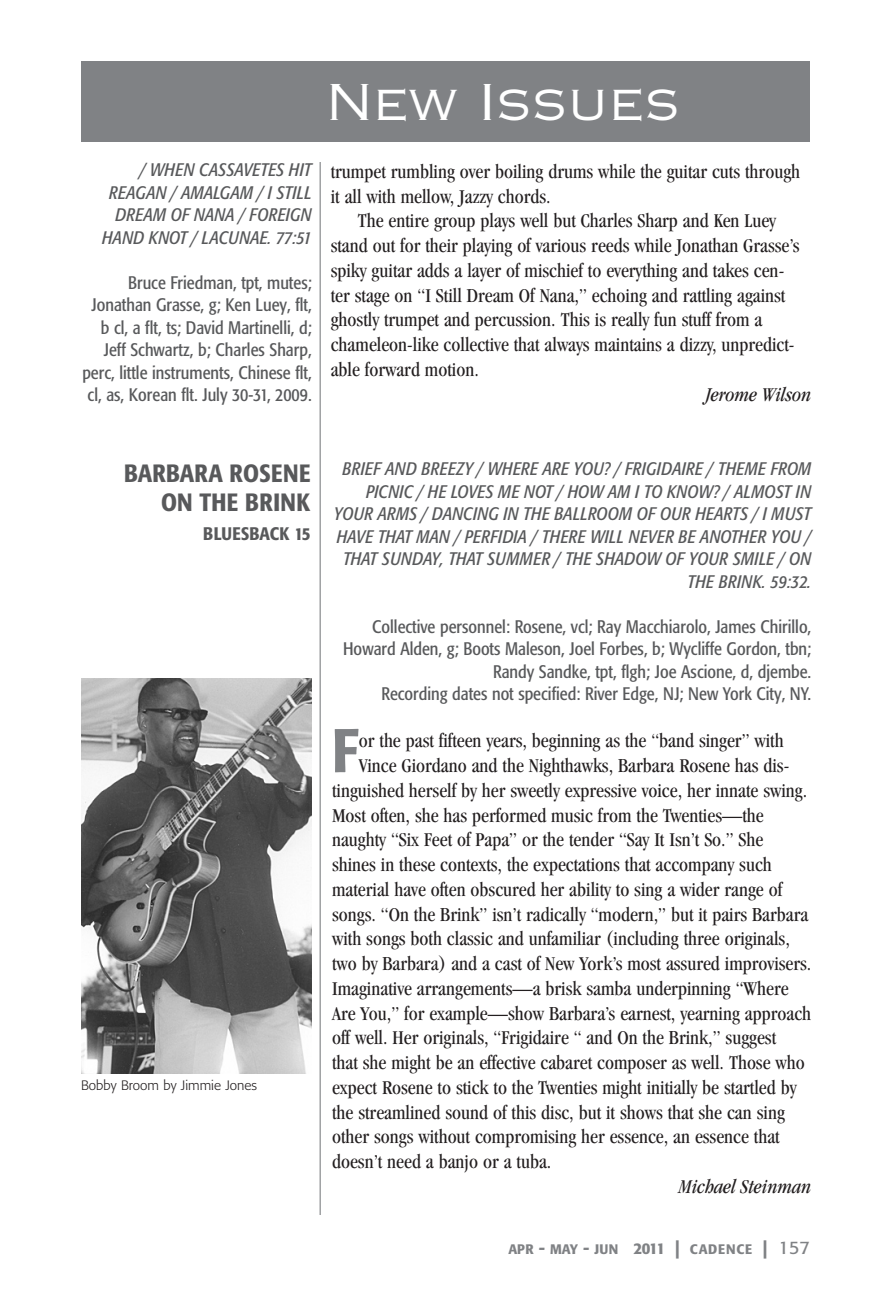
<style>
.page{position:relative;width:891px;height:1296px;background:#fff}
.page>*{position:absolute;margin:0;border:0;box-sizing:border-box;transform-origin:0 0}
.CD_Review_Drop_Cap{font:500 condensed 61.2px "Formata";color:#808285}
.t1{font:49.5px "Copperplate Thirty Two AB";color:#fff}
.CD_Artist{font:500 condensed 24.75px "Formata";letter-spacing:.01em;color:#58595b}
.CD_Title{font:500 condensed 24.75px "Formata";letter-spacing:.02em;color:#58595b}
.CD_Review_Drop_Cap-2{font:condensed 20.25px "Garamond";color:#231f20}
.CD_Review_text{font:condensed 20.25px/24.8px "Garamond";color:#231f20}
.CD_Review_Author{font:italic condensed 20.25px "Garamond";color:#231f20}
.CD_Personnel{font:condensed 18px/22.5px "Formata";color:#58595b;text-align:right}
.CD_Tune_Titles{font:italic condensed 18px "Formata";color:#58595b}
.CD_Label{font:500 condensed 18px "Formata";letter-spacing:.01em;color:#58595b}
.t2{font:500 condensed 13.72px "Formata";letter-spacing:.03em;color:#808285;scale:1.11 1}
.photo_credit{font:300 13.5px "Formata";color:#231f20}
.s1{font-size:18.22px}
.s2{font-size:16.2px}
.s3{font-weight:400;font-stretch:normal;font-size:18px}
</style>
<div class="page">
<div style="left:81px;top:61px;width:729px;height:81px;background:#808285"></div>
<hr style="left:320px;top:162px;width:1px;height:1053px;background:#808285">
<img style="left:81px;top:679px;width:230px;height:394px">
<p class="CD_Tune_Titles" style="left:140px;top:160px;width:23px">/ WHEN</p>
<p class="CD_Tune_Titles" style="left:199px;top:160px;width:20px">CASSAVETES</p>
<p class="CD_Tune_Titles" style="left:289px;top:160px;width:19px">HIT</p>
<p class="CD_Tune_Titles" style="left:109px;top:182px;width:20px">REAGAN</p>
<p class="CD_Tune_Titles" style="left:171px;top:182px;width:32px">/ AMALGAM</p>
<p class="CD_Tune_Titles" style="left:258px;top:182px;width:34px">/ I STILL</p>
<p class="CD_Tune_Titles" style="left:116px;top:205px;width:22px">DREAM</p>
<p class="CD_Tune_Titles" style="left:171px;top:205px;width:46px">OF NANA</p>
<p class="CD_Tune_Titles" style="left:239px;top:205px;width:29px">/ FOREIGN</p>
<p class="CD_Tune_Titles" style="left:102px;top:227px;width:23px">HAND</p>
<p class="CD_Tune_Titles" style="left:149px;top:227px;width:21px">KNOT</p>
<p class="CD_Tune_Titles" style="left:192px;top:227px;width:30px">/ LACUNAE</p>
<p class="CD_Tune_Titles" style="left:268px;top:227px;width:46px">. 77:51</p>
<p class="CD_Personnel" style="left:82px;top:272px;width:231px">Bruce Friedman, tpt, mutes; Jonathan Grasse, g; Ken Luey, flt, b cl, a flt, ts; David Martinelli, d; Jeff Schwartz, b; Charles Sharp, perc, little instruments, Chinese flt, cl, as, Korean flt. July 30-31, 2009.</p>
<h2 class="t1" style="left:326px;top:73px;width:355px">New Issues</h2>
<p class="CD_Review_text" style="left:331px;top:159px;width:471px">trumpet rumbling over boiling drums while the guitar cuts through it all with mellow, Jazzy chords.</p>
<p class="CD_Review_text" style="left:331px;top:208px;width:470px;text-indent:27px">The entire group plays well but Charles Sharp and Ken Luey stand out for their playing of various reeds while Jonathan Grasse’s spiky guitar adds a layer of mischief to everything and takes cen&shy;ter stage on “I Still Dream Of Nana,” echoing and rattling against ghostly trumpet and percussion. This is really fun stuff from a chameleon-like collective that always maintains a dizzy, unpredict&shy;able forward motion.</p>
<p class="CD_Review_Author" style="left:706px;top:383px;width:107px">Jerome Wilson</p>
<p class="CD_Artist" style="left:124px;top:458px;width:188px">BARBARA ROSENE</p>
<p class="CD_Title" style="left:161px;top:487px;width:151px">ON THE BRINK</p>
<p class="CD_Label" style="left:203px;top:523px;width:109px">BLUESBACK 15</p>
<p class="photo_credit" style="left:81px;top:1078px;width:178px">Bobby Broom by Jimmie Jones</p>
<p class="CD_Tune_Titles" style="left:342px;top:458px;width:19px">BRIEF</p>
<p class="CD_Tune_Titles" style="left:385px;top:458px;width:12px">AND</p>
<p class="CD_Tune_Titles" style="left:422px;top:458px;width:78px">BREEZY / WHERE</p>
<p class="CD_Tune_Titles" style="left:543px;top:458px;width:100px">ARE YOU ? / FRIGIDAIRE</p>
<p class="CD_Tune_Titles" style="left:708px;top:458px;width:30px">/ THEME</p>
<p class="CD_Tune_Titles" style="left:771px;top:458px;width:12px">FROM</p>
<p class="CD_Tune_Titles" style="left:366px;top:481px;width:102px">PICNIC / HE LOVES</p>
<p class="CD_Tune_Titles" style="left:498px;top:481px;width:257px">ME NOT / HOW AM I TO KNO W? / ALMOST</p>
<p class="CD_Tune_Titles" style="left:796px;top:481px;width:10px">IN</p>
<p class="CD_Tune_Titles" style="left:334px;top:503px;width:20px">YOUR</p>
<p class="CD_Tune_Titles" style="left:378px;top:503px;width:21px">ARMS</p>
<p class="CD_Tune_Titles" style="left:422px;top:503px;width:32px">/ DANCING</p>
<p class="CD_Tune_Titles" style="left:503px;top:503px;width:72px">IN THE BALLROOM</p>
<p class="CD_Tune_Titles" style="left:637px;top:503px;width:79px">OF OUR HEARTS</p>
<p class="CD_Tune_Titles" style="left:753px;top:503px;width:43px">/ I MUST</p>
<p class="CD_Tune_Titles" style="left:337px;top:526px;width:137px">HAVE THAT MAN / PERFIDIA</p>
<p class="CD_Tune_Titles" style="left:532px;top:526px;width:29px">/ THERE</p>
<p class="CD_Tune_Titles" style="left:590px;top:526px;width:9px">WILL</p>
<p class="CD_Tune_Titles" style="left:629px;top:526px;width:21px">NEVER</p>
<p class="CD_Tune_Titles" style="left:679px;top:526px;width:42px">BE ANOTHER</p>
<p class="CD_Tune_Titles" style="left:771px;top:526px;width:42px">YOU /</p>
<p class="CD_Tune_Titles" style="left:343px;top:548px;width:59px">THAT SUNDAY</p>
<p class="CD_Tune_Titles" style="left:440px;top:548px;width:68px">, THAT SUMMER</p>
<p class="CD_Tune_Titles" style="left:555px;top:548px;width:62px">/ THE SHADO</p>
<p class="CD_Tune_Titles" style="left:647px;top:548px;width:62px">W OF YOUR</p>
<p class="CD_Tune_Titles" style="left:733px;top:548px;width:19px">SMILE</p>
<p class="CD_Tune_Titles" style="left:779px;top:548px;width:32px">/ ON</p>
<p class="CD_Tune_Titles" style="left:688px;top:571px;width:51px">THE BRINK</p>
<p class="CD_Tune_Titles" style="left:762px;top:571px;width:51px">. 59:32.</p>
<p class="CD_Personnel" style="left:343px;top:615px;width:470px">Collective personnel: Rosene, vcl; Ray Macchiarolo, James Chirillo, Howard Alden, g; Boots Maleson, Joel Forbes, b; Wycliffe Gordon, tbn; Randy Sandke, tpt, flgh; Joe Ascione, d, djembe.<br>Recording dates not specified: River Edge, NJ; New York City, NY.</p>
<p class="CD_Review_Drop_Cap" style="left:332px;top:713px;width:28px">F</p>
<p class="CD_Review_Drop_Cap-2" style="left:359px;top:730px;width:426px">or the past fifteen years, beginning as the “band singer” with</p>
<p class="CD_Review_Drop_Cap-2" style="left:359px;top:755px;width:432px">Vince Giordano and the Nighthawks, Barbara Rosene has dis-</p>
<p class="CD_Review_Drop_Cap-2" style="left:332px;top:779px;width:477px">tinguished herself by her sweetly expressive voice, her innate swing.</p>
<p class="CD_Review_Drop_Cap-2" style="left:332px;top:804px;width:433px">Most often, she has performed music from the Twenties—the</p>
<p class="CD_Review_Drop_Cap-2" style="left:332px;top:829px;width:433px">naughty “Six Feet of Papa” or the tender “Say It Isn’t So.” She</p>
<p class="CD_Review_Drop_Cap-2" style="left:332px;top:854px;width:441px">shines in these contexts, the expectations that accompany such</p>
<p class="CD_Review_Drop_Cap-2" style="left:332px;top:878px;width:452px">material have often obscured her ability to sing a wider range of</p>
<p class="CD_Review_Drop_Cap-2" style="left:332px;top:903px;width:478px">songs. “On the Brink” isn’t radically “modern,” but it pairs Barbara</p>
<p class="CD_Review_Drop_Cap-2" style="left:332px;top:928px;width:459px">with songs both classic and unfamiliar (including three originals,</p>
<p class="CD_Review_Drop_Cap-2" style="left:332px;top:953px;width:481px">two by Barbara) and a cast of New York’s most assured improvisers.</p>
<p class="CD_Review_Drop_Cap-2" style="left:332px;top:977px;width:458px">Imaginative arrangements—a brisk samba underpinning “Where</p>
<p class="CD_Review_Drop_Cap-2" style="left:332px;top:1002px;width:481px">Are You,” for example—show Barbara’s earnest, yearning approach</p>
<p class="CD_Review_Drop_Cap-2" style="left:332px;top:1027px;width:446px">off well. Her originals, “Frigidaire “ and On the Brink,” suggest</p>
<p class="CD_Review_Drop_Cap-2" style="left:332px;top:1052px;width:474px">that she might be an effective cabaret composer as well. Those who</p>
<p class="CD_Review_Drop_Cap-2" style="left:332px;top:1076px;width:466px">expect Rosene to stick to the Twenties might initially be startled by</p>
<p class="CD_Review_Drop_Cap-2" style="left:332px;top:1101px;width:454px">the streamlined sound of this disc, but it shows that she can sing</p>
<p class="CD_Review_Drop_Cap-2" style="left:332px;top:1126px;width:449px">other songs without compromising her essence, an essence that</p>
<p class="CD_Review_Drop_Cap-2" style="left:332px;top:1151px;width:221px">doesn’t need a banjo or a tuba.</p>
<p class="CD_Review_Author" style="left:679px;top:1175px;width:134px">Michael Steinman</p>
<p class="t2" style="left:508px;top:1241px;width:273px">APR <span class="s1">-</span> MAY <span class="s1">-</span> JUN <span class="s2">2011</span> <span class="s1">|</span> CADENCE <span class="s1">|</span> <span class="s3">157</span></p>
</div>
